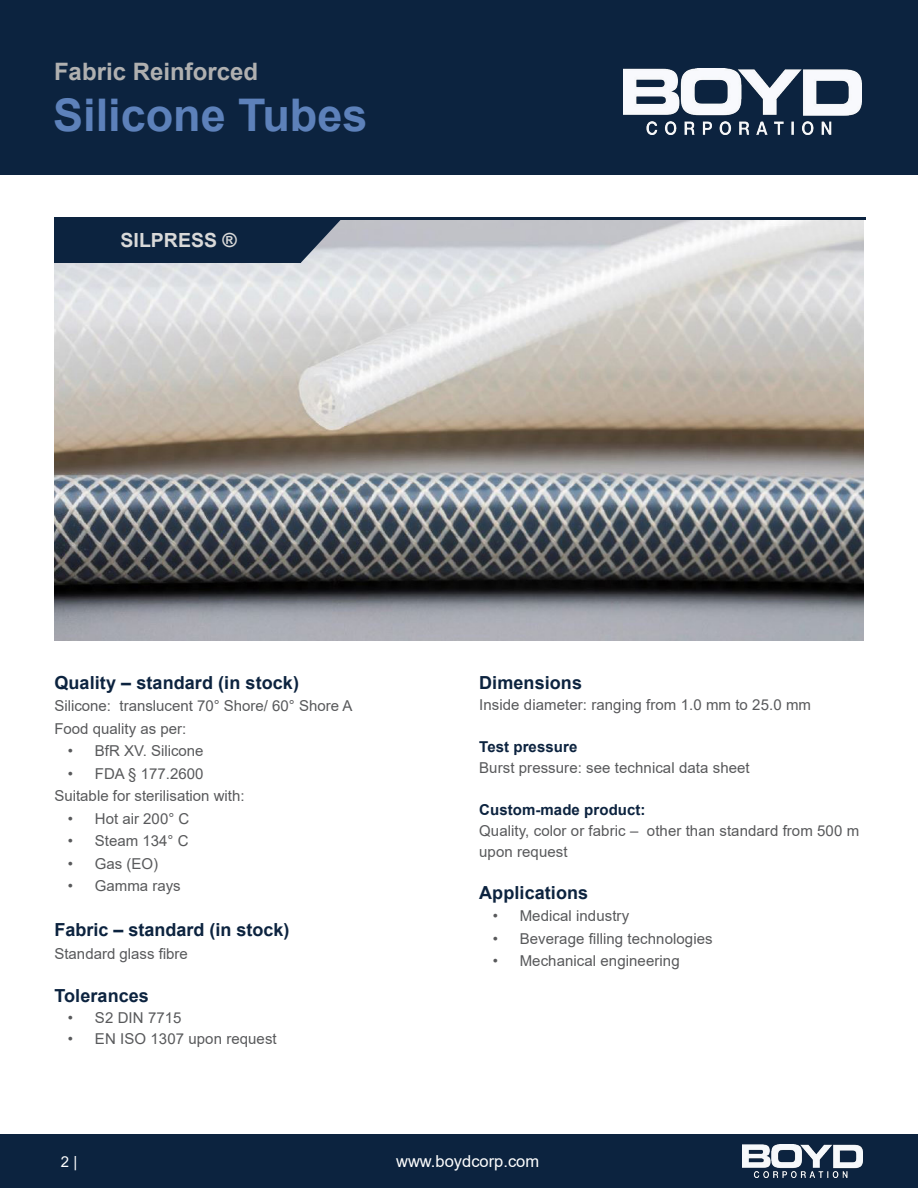
<style>
.page{position:relative;width:918px;height:1188px;background:#fff}
.page>*{position:absolute;margin:0;border:0;box-sizing:border-box;transform-origin:0 0}
.t1{font:700 45px "Arial";color:#5d81ba}
.t2{font:700 24px "Arial";color:#b0b0b0}
.t3{font:700 19.5px "Arial";color:#d9d9d9}
.t4{font:700 18px "Arial";letter-spacing:.005em;color:#0c233f}
.t5{font:16.5px "Arial";color:#fff}
.t6{font:15px/22.5px "Arial";letter-spacing:.005em;color:#58595b}
.t7{font:700 15px "Arial";letter-spacing:.005em;color:#0c233f}
.t8{font:15px "Arial";color:#fff}
</style>
<div class="page">
<div style="left:0;top:0;width:918px;height:175px;background:#0c233f"></div>
<img style="left:624px;top:68px;width:238px;height:66px">
<div style="left:0;top:1134px;width:918px;height:54px;background:#0c233f"></div>
<img style="left:742px;top:1145px;width:121px;height:33px">
<img style="left:54px;top:218px;width:810px;height:422px">
<hr style="left:298px;top:217px;width:568px;height:3px;background:#0c233f">
<div style="left:55px;top:217px;width:246px;height:46px;background:#0c233f"></div>
<svg style="left:301px;top:220px;width:41px;height:43px"></svg>
<h2 class="t2" style="left:54px;top:55px;width:206px">Fabric Reinforced</h2>
<h1 class="t1" style="left:53px;top:83px;width:316px">Silicone Tubes</h1>
<h3 class="t3" style="left:121px;top:226px;width:118px">SILPRESS ®</h3>
<p class="t4" style="left:54px;top:670px;width:246px">Quality – standard (in stock)</p>
<p class="t6" style="left:54px;top:695px;width:300px">Silicone: translucent 70° Shore/ 60° Shore A<br>Food quality as per:</p>
<p class="t6" style="left:68px;top:740px;width:137px">• BfR XV. Silicone</p>
<p class="t6" style="left:54px;top:762px;width:192px;text-indent:14px">• FDA § 177.2600<br>Suitable for sterilisation with:</p>
<p class="t6" style="left:68px;top:807px;width:123px">• Hot air 200° C</p>
<p class="t6" style="left:68px;top:830px;width:122px">• Steam 134° C</p>
<p class="t6" style="left:68px;top:852px;width:92px">• Gas (EO)</p>
<p class="t6" style="left:68px;top:875px;width:114px">• Gamma rays</p>
<p class="t4" style="left:54px;top:917px;width:237px">Fabric – standard (in stock)</p>
<p class="t6" style="left:54px;top:942px;width:135px">Standard glass fibre</p>
<p class="t4" style="left:54px;top:983px;width:96px">Tolerances</p>
<p class="t6" style="left:68px;top:1007px;width:115px">• S2 DIN 7715</p>
<p class="t6" style="left:68px;top:1028px;width:210px">• EN ISO 1307 upon request</p>
<p class="t4" style="left:479px;top:670px;width:104px">Dimensions</p>
<p class="t6" style="left:479px;top:693px;width:333px">Inside diameter: ranging from 1.0 mm to 25.0 mm</p>
<p class="t7" style="left:479px;top:736px;width:100px">Test pressure</p>
<p class="t6" style="left:479px;top:756px;width:272px">Burst pressure: see technical data sheet</p>
<p class="t7" style="left:479px;top:799px;width:168px">Custom-made product:</p>
<p class="t6" style="left:479px;top:820px;width:381px;line-height:21px">Quality, color or fabric – other than standard from 500 m upon request</p>
<p class="t4" style="left:479px;top:880px;width:111px">Applications</p>
<p class="t6" style="left:493px;top:905px;width:138px">• Medical industry</p>
<p class="t6" style="left:493px;top:927px;width:221px">• Beverage filling technologies</p>
<p class="t6" style="left:493px;top:950px;width:188px">• Mechanical engineering</p>
<p class="t8" style="left:61px;top:1151px;width:18px">2 |</p>
<p class="t5" style="left:396px;top:1150px;width:145px">www.boydcorp.com</p>
</div>
